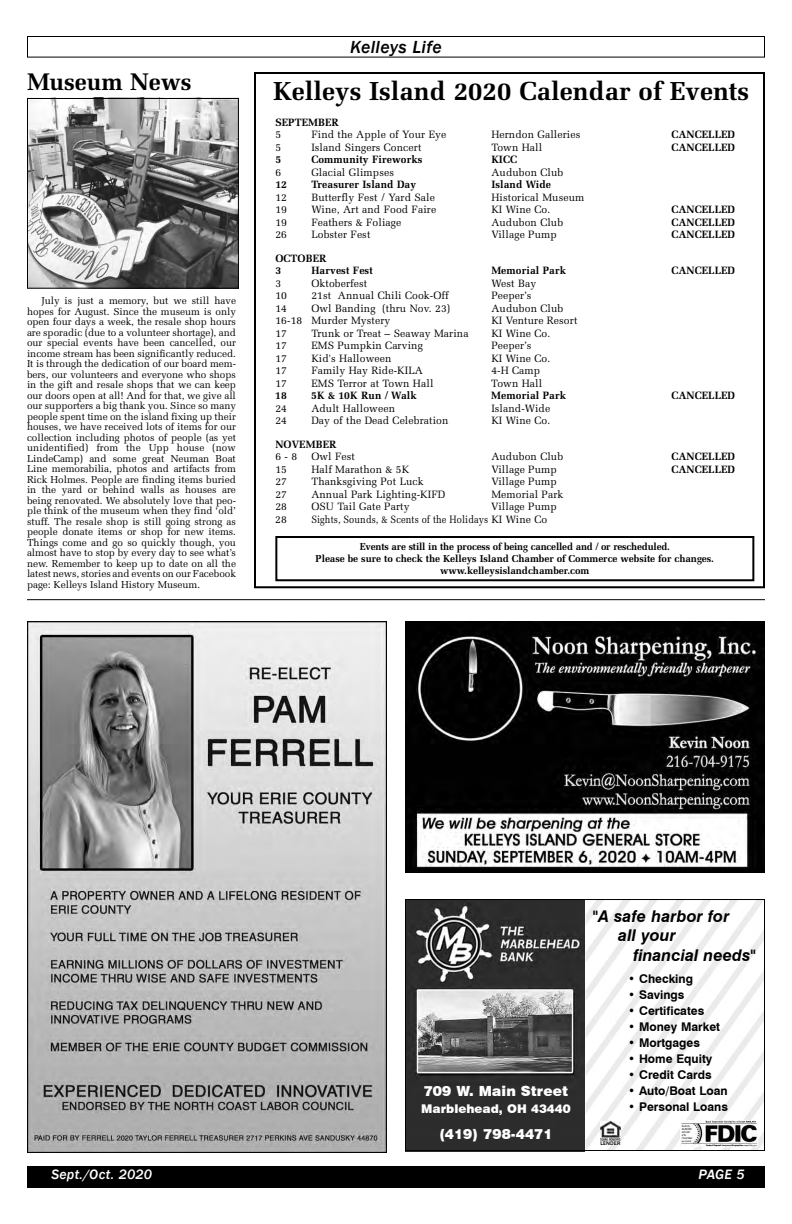
<style>
.page{position:relative;width:792px;height:1224px;background:#fff}
.page>*{position:absolute;margin:0;border:0;box-sizing:border-box;transform-origin:0 0}
.t1{font:700 26px "Melior";color:#000}
.t2{font:700 24px "Melior";color:#000}
.t3{font:italic 500 18px "Franklin Gothic";letter-spacing:.02em;color:#000}
.t4{font:italic 700 16.2px/19.5px "Swis 721 BT";letter-spacing:.005em;color:#000}
.t5{font:14px "Swis 721 Blk BT";color:#fff}
.t6{font:italic 500 14px "Franklin Gothic";letter-spacing:.02em;color:#fff}
.t7{font:700 12px "Swis 721 BT";color:#000}
.t8{font:12px "Swis 721 Blk BT";color:#fff}
.t9{font:10.6px "Melior";letter-spacing:.01em;color:#000}
.t10{font:700 10.6px/12.5px "Melior";letter-spacing:.01em;color:#000}
.t11{font:10.6px "Melior";letter-spacing:.01em;color:#000;scale:.87 1}
.t12{font:10px/10.5px "Melior";letter-spacing:-.005em;color:#000;text-align:justify}
.t13{font:700 10px/12px "Melior";letter-spacing:-.005em;color:#000;text-align:center}
</style>
<div class="page">
<div style="left:27px;top:1166px;width:738px;height:22px;background:#000"></div>
<div style="left:27px;top:36px;width:738px;height:22px;border:1px solid #000"></div>
<div style="left:254px;top:72px;width:511px;height:516px;border:2px solid #000"></div>
<div style="left:275px;top:536px;width:479px;height:45px;border:2px solid #000"></div>
<hr style="left:27px;top:599px;width:738px;height:1px;background:#000">
<img style="left:586px;top:901px;width:177px;height:248px">
<svg style="left:407px;top:901px;width:178px;height:248px;background:#505050"></svg>
<img style="left:680px;top:1120px;width:77px;height:26px">
<img style="left:600px;top:1121px;width:21px;height:24px">
<div style="left:405px;top:899px;width:360px;height:252px;border:1px solid #000"></div>
<img style="left:405px;top:621px;width:360px;height:252px">
<img style="left:27px;top:621px;width:360px;height:531px">
<img style="left:29px;top:100px;width:208px;height:187px">
<div style="left:27px;top:98px;width:212px;height:191px;border:1px solid #000"></div>
<h2 class="t2" style="left:27px;top:67px;width:166px">Museum News</h2>
<p class="t12" style="left:27px;top:296px;width:211px;text-indent:14px">July is just a memory, but we still have hopes for August. Since the museum is only open four days a week, the resale shop hours are sporadic (due to a volunteer shortage), and our special events have been cancelled, our income stream has been significantly reduced.<br>It is through the dedication of our board mem&shy;bers, our volunteers and everyone who shops in the gift and resale shops that we can keep our doors open at all! And for that, we give all our supporters a big thank you. Since so many people spent time on the island fixing up their houses, we have received lots of items for our collection including photos of people (as yet unidentified) from the Upp house (now LindeCamp) and some great Neuman Boat Line memorabilia, photos and artifacts from Rick Holmes. People are finding items buried in the yard or behind walls as houses are being renovated. We absolutely love that peo&shy;ple think of the museum when they find ‘old’ stuff. The resale shop is still going strong as people donate items or shop for new items.<br>Things come and go so quickly though, you almost have to stop by every day to see what’s new. Remember to keep up to date on all the latest news, stories and events on our Facebook page: Kelleys Island History Museum.</p>
<h3 class="t3" style="left:350px;top:36px;width:93px">Kelleys Life</h3>
<h1 class="t1" style="left:273px;top:76px;width:478px">Kelleys Island 2020 Calendar of Events</h1>
<p class="t10" style="left:275px;top:116px;width:65px">SEPTEMBER</p>
<p class="t9" style="left:275px;top:128px;width:7px">5</p>
<p class="t9" style="left:311px;top:128px;width:136px">Find the Apple of Your Eye</p>
<p class="t9" style="left:491px;top:128px;width:91px">Herndon Galleries</p>
<p class="t10" style="left:671px;top:128px;width:65px">CANCELLED</p>
<p class="t9" style="left:275px;top:141px;width:7px">5</p>
<p class="t9" style="left:311px;top:141px;width:112px">Island Singers Concert</p>
<p class="t9" style="left:491px;top:141px;width:52px">Town Hall</p>
<p class="t10" style="left:671px;top:141px;width:65px">CANCELLED</p>
<p class="t10" style="left:275px;top:153px;width:7px">5</p>
<p class="t10" style="left:311px;top:153px;width:113px">Community Fireworks</p>
<p class="t10" style="left:491px;top:153px;width:27px">KICC</p>
<p class="t9" style="left:275px;top:166px;width:7px">6</p>
<p class="t9" style="left:311px;top:166px;width:84px">Glacial Glimpses</p>
<p class="t9" style="left:491px;top:166px;width:73px">Audubon Club</p>
<p class="t10" style="left:275px;top:178px;width:13px">12</p>
<p class="t10" style="left:311px;top:178px;width:106px">Treasurer Island Day</p>
<p class="t10" style="left:491px;top:178px;width:61px">Island Wide</p>
<p class="t9" style="left:275px;top:191px;width:13px">12</p>
<p class="t9" style="left:311px;top:191px;width:125px">Butterfly Fest / Yard Sale</p>
<p class="t9" style="left:491px;top:191px;width:95px">Historical Museum</p>
<p class="t9" style="left:275px;top:203px;width:13px">19</p>
<p class="t9" style="left:311px;top:203px;width:126px">Wine, Art and Food Faire</p>
<p class="t9" style="left:491px;top:203px;width:60px">KI Wine Co.</p>
<p class="t10" style="left:671px;top:203px;width:65px">CANCELLED</p>
<p class="t9" style="left:275px;top:216px;width:13px">19</p>
<p class="t9" style="left:311px;top:216px;width:92px">Feathers &amp; Foliage</p>
<p class="t9" style="left:491px;top:216px;width:73px">Audubon Club</p>
<p class="t10" style="left:671px;top:216px;width:65px">CANCELLED</p>
<p class="t9" style="left:275px;top:228px;width:13px">26</p>
<p class="t9" style="left:311px;top:228px;width:61px">Lobster Fest</p>
<p class="t9" style="left:491px;top:228px;width:67px">Village Pump</p>
<p class="t10" style="left:671px;top:228px;width:65px">CANCELLED</p>
<p class="t10" style="left:275px;top:252px;width:53px">OCTOBER<br>3</p>
<p class="t10" style="left:311px;top:264px;width:63px">Harvest Fest</p>
<p class="t10" style="left:491px;top:264px;width:76px">Memorial Park</p>
<p class="t10" style="left:671px;top:264px;width:65px">CANCELLED</p>
<p class="t9" style="left:275px;top:277px;width:7px">3</p>
<p class="t9" style="left:311px;top:277px;width:57px">Oktoberfest</p>
<p class="t9" style="left:491px;top:277px;width:46px">West Bay</p>
<p class="t9" style="left:275px;top:289px;width:13px">10</p>
<p class="t9" style="left:311px;top:289px;width:139px">21st Annual Chili Cook-Off</p>
<p class="t9" style="left:491px;top:289px;width:41px">Peeper’s</p>
<p class="t9" style="left:275px;top:302px;width:13px">14</p>
<p class="t9" style="left:311px;top:302px;width:141px">Owl Banding (thru Nov. 23)</p>
<p class="t9" style="left:491px;top:302px;width:73px">Audubon Club</p>
<p class="t9" style="left:275px;top:314px;width:116px">16-18 Murder Mystery</p>
<p class="t9" style="left:491px;top:314px;width:88px">KI Venture Resort</p>
<p class="t9" style="left:275px;top:327px;width:13px">17</p>
<p class="t9" style="left:311px;top:327px;width:159px">Trunk or Treat – Seaway Marina</p>
<p class="t9" style="left:491px;top:327px;width:60px">KI Wine Co.</p>
<p class="t9" style="left:275px;top:339px;width:13px">17</p>
<p class="t9" style="left:311px;top:339px;width:113px">EMS Pumpkin Carving</p>
<p class="t9" style="left:491px;top:339px;width:41px">Peeper’s</p>
<p class="t9" style="left:275px;top:352px;width:13px">17</p>
<p class="t9" style="left:311px;top:352px;width:82px">Kid's Halloween</p>
<p class="t9" style="left:491px;top:352px;width:60px">KI Wine Co.</p>
<p class="t9" style="left:275px;top:364px;width:13px">17</p>
<p class="t9" style="left:311px;top:364px;width:113px">Family Hay Ride-KILA</p>
<p class="t9" style="left:491px;top:364px;width:50px">4-H Camp</p>
<p class="t9" style="left:275px;top:377px;width:13px">17</p>
<p class="t9" style="left:311px;top:377px;width:124px">EMS Terror at Town Hall</p>
<p class="t9" style="left:491px;top:377px;width:52px">Town Hall</p>
<p class="t10" style="left:275px;top:389px;width:13px">18</p>
<p class="t10" style="left:311px;top:389px;width:107px">5K &amp; 10K Run / Walk</p>
<p class="t10" style="left:491px;top:389px;width:76px">Memorial Park</p>
<p class="t10" style="left:671px;top:389px;width:65px">CANCELLED</p>
<p class="t9" style="left:275px;top:402px;width:13px">24</p>
<p class="t9" style="left:311px;top:402px;width:85px">Adult Halloween</p>
<p class="t9" style="left:491px;top:402px;width:60px">Island-Wide</p>
<p class="t9" style="left:275px;top:414px;width:13px">24</p>
<p class="t9" style="left:311px;top:414px;width:139px">Day of the Dead Celebration</p>
<p class="t9" style="left:491px;top:414px;width:60px">KI Wine Co.</p>
<p class="t10" style="left:275px;top:438px;width:63px">NOVEMBER</p>
<p class="t9" style="left:275px;top:450px;width:23px">6 - 8</p>
<p class="t9" style="left:311px;top:450px;width:45px">Owl Fest</p>
<p class="t9" style="left:491px;top:450px;width:73px">Audubon Club</p>
<p class="t10" style="left:671px;top:450px;width:65px">CANCELLED</p>
<p class="t9" style="left:275px;top:463px;width:13px">15</p>
<p class="t9" style="left:311px;top:463px;width:99px">Half Marathon &amp; 5K</p>
<p class="t9" style="left:491px;top:463px;width:67px">Village Pump</p>
<p class="t10" style="left:671px;top:463px;width:65px">CANCELLED</p>
<p class="t9" style="left:275px;top:475px;width:13px">27</p>
<p class="t9" style="left:311px;top:475px;width:114px">Thanksgiving Pot Luck</p>
<p class="t9" style="left:491px;top:475px;width:67px">Village Pump</p>
<p class="t9" style="left:275px;top:488px;width:13px">27</p>
<p class="t9" style="left:311px;top:488px;width:136px">Annual Park Lighting-KIFD</p>
<p class="t9" style="left:491px;top:488px;width:73px">Memorial Park</p>
<p class="t9" style="left:275px;top:500px;width:13px">28</p>
<p class="t9" style="left:311px;top:500px;width:100px">OSU Tail Gate Party</p>
<p class="t9" style="left:491px;top:500px;width:67px">Village Pump</p>
<p class="t9" style="left:275px;top:513px;width:13px">28</p>
<p class="t11" style="left:311px;top:513px;width:273px">Sights, Sounds, &amp; Scents of the Holidays KI Wine Co</p>
<p class="t13" style="left:316px;top:541px;width:400px">Events are still in the process of being cancelled and / or rescheduled.<br>Please be sure to check the Kelleys Island Chamber of Commerce website for changes. www.kelleysislandchamber.com</p>
<h3 class="t5" style="left:424px;top:1082px;width:146px">709 W. Main Street</h3>
<p class="t8" style="left:421px;top:1101px;width:151px">Marblehead, OH 43440</p>
<h3 class="t5" style="left:439px;top:1125px;width:115px">(419) 798-4471</h3>
<h3 class="t4" style="left:618px;top:906px;width:113px;text-indent:-25px">"A safe harbor for all your</h3>
<h3 class="t4" style="left:633px;top:945px;width:124px">financial needs"</h3>
<p class="t7" style="left:628px;top:972px;width:66px">• Checking</p>
<p class="t7" style="left:628px;top:988px;width:58px">• Savings</p>
<p class="t7" style="left:628px;top:1004px;width:77px">• Certificates</p>
<p class="t7" style="left:628px;top:1020px;width:93px">• Money Market</p>
<p class="t7" style="left:628px;top:1036px;width:73px">• Mortgages</p>
<p class="t7" style="left:628px;top:1052px;width:86px">• Home Equity</p>
<p class="t7" style="left:628px;top:1068px;width:85px">• Credit Cards</p>
<p class="t7" style="left:628px;top:1084px;width:101px">• Auto/Boat Loan</p>
<p class="t7" style="left:628px;top:1100px;width:101px">• Personal Loans</p>
<h3 class="t6" style="left:51px;top:1166px;width:102px">Sept./Oct. 2020</h3>
<h3 class="t6" style="left:699px;top:1166px;width:48px">PAGE 5</h3>
</div>
